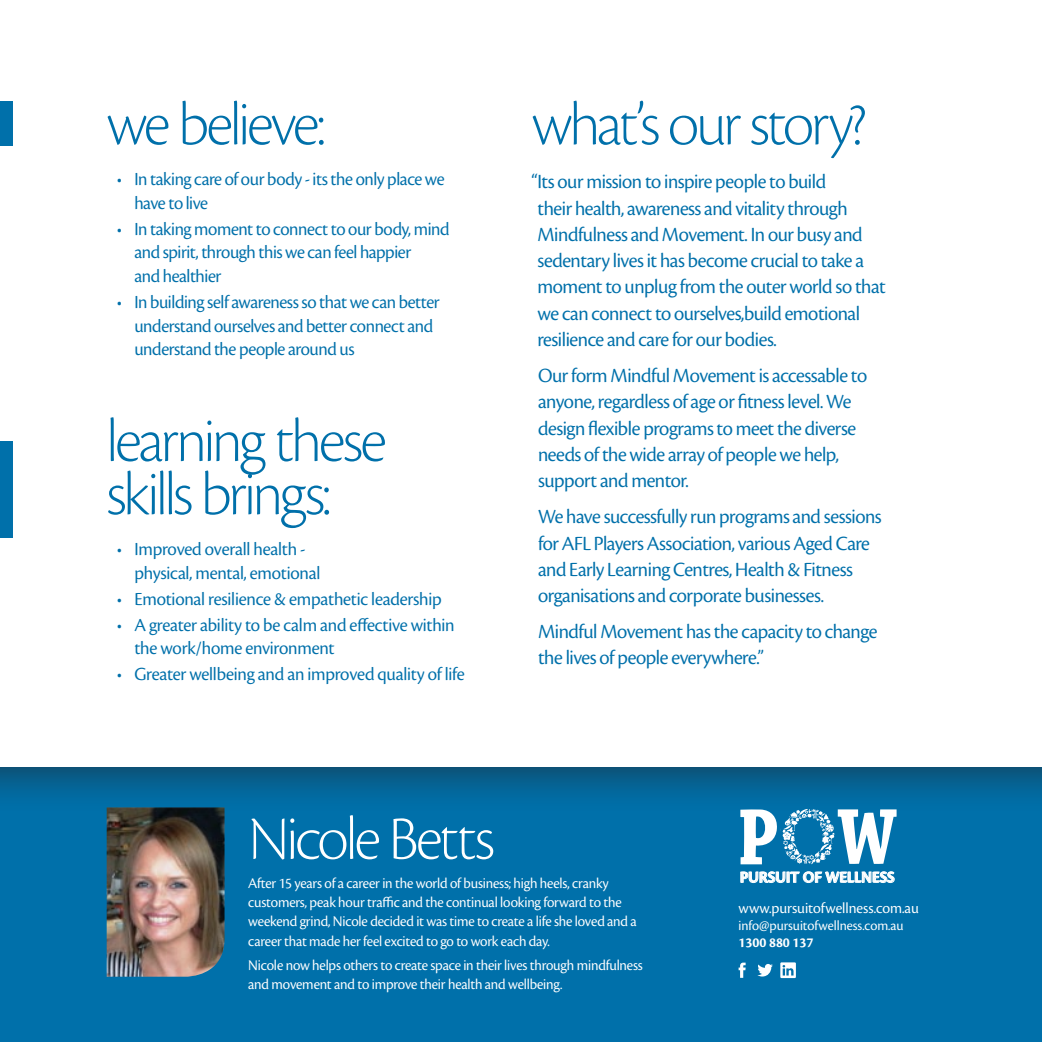
<style>
.page{position:relative;width:1042px;height:1042px;background:#fff}
.page>*{position:absolute;margin:0;border:0;box-sizing:border-box;transform-origin:0 0}
.t1{font:63.88px/53.2px "Cronos Pro Lt Disp";letter-spacing:-.045em;color:#0070aa}
.t2{font:63.88px "Cronos Pro Lt Disp";letter-spacing:-.04em;color:#fff}
.Program_Bodytext{font:21px/26.2px "Cronos Pro Disp";letter-spacing:-.02em;color:#0070aa}
.BULLETS{font:19.25px/23.6px "Cronos Pro Disp";letter-spacing:-.015em;color:#0070aa}
.t3{font:700 16.28px "Cronos Pro";letter-spacing:-.015em;color:#fff}
.t4{font:15.75px "Cronos Pro Disp";color:#fff}
.Bodytext{font:15.4px/19.2px "Cronos Pro Disp";letter-spacing:-.01em;color:#fff}
.t5{font:14.35px/17.3px "Cronos Pro Disp";color:#fff}
.s1{font-family:"Cronos Pro Bold Disp"}
</style>
<div class="page">
<div style="left:0;top:766px;width:1042px;height:276px;background:#0070aa"></div>
<div style="left:0;top:0;width:1042px;height:812px;background:#231f20;opacity:.75"></div>
<div style="left:0;top:0;width:1042px;height:766px;background:#fff"></div>
<img style="left:107px;top:807px;width:117px;height:169px">
<svg style="left:740px;top:809px;width:156px;height:75px"></svg>
<svg style="left:780px;top:962px;width:16px;height:16px"></svg>
<svg style="left:757px;top:964px;width:16px;height:12px"></svg>
<svg style="left:738px;top:962px;width:7px;height:16px"></svg>
<div style="left:0;top:101px;width:12px;height:44px;background:#0070aa"></div>
<div style="left:0;top:441px;width:12px;height:97px;background:#0070aa"></div>
<p class="t1" style="left:106px;top:97px;width:220px">we believe:</p>
<p class="t1" style="left:531px;top:97px;width:336px">what’s our story?</p>
<p class="BULLETS" style="left:134px;top:167px;width:312px;text-indent:-18px">• In taking care of our body - its the only place we have to live</p>
<p class="BULLETS" style="left:134px;top:217px;width:317px;text-indent:-18px">• In taking moment to connect to our body, mind and spirit, through this we can feel happier<br>and healthier</p>
<p class="BULLETS" style="left:134px;top:290px;width:307px;text-indent:-18px">• In building self awareness so that we can better understand ourselves and better connect and understand the people around us</p>
<p class="Program_Bodytext" style="left:531px;top:169px;width:356px">“Its our mission to inspire people to build<br>their health, awareness and vitality through Mindfulness and Movement. In our busy and sedentary lives it has become crucial to take a moment to unplug from the outer world so that we can connect to ourselves,build emotional resilience and care for our bodies.</p>
<p class="Program_Bodytext" style="left:538px;top:362px;width:330px">Our form Mindful Movement is accessable to anyone, regardless of age or fitness level. We design flexible programs to meet the diverse needs of the wide array of people we help, support and mentor.</p>
<p class="Program_Bodytext" style="left:538px;top:503px;width:345px">We have successfully run programs and sessions for AFL Players Association, various Aged Care and Early Learning Centres, Health &amp; Fitness organisations and corporate businesses.</p>
<p class="Program_Bodytext" style="left:538px;top:618px;width:341px">Mindful Movement has the capacity to change the lives of people everywhere.”</p>
<p class="t1" style="left:106px;top:414px;width:282px">learning these skills brings:</p>
<p class="BULLETS" style="left:134px;top:537px;width:187px;text-indent:-18px">• Improved overall health - physical, mental, emotional</p>
<p class="BULLETS" style="left:117px;top:587px;width:326px">• Emotional resilience &amp; empathetic leadership</p>
<p class="BULLETS" style="left:134px;top:613px;width:322px;text-indent:-18px">• A greater ability to be calm and effective within the work/home environment</p>
<p class="BULLETS" style="left:117px;top:662px;width:349px">• Greater wellbeing and an improved quality of life</p>
<p class="t2" style="left:248px;top:802px;width:248px">Nicole Betts</p>
<p class="Bodytext" style="left:248px;top:873px;width:390px">After 15 years of a career in the world of business; high heels, cranky customers, peak hour traffic and the continual looking forward to the weekend grind, Nicole decided it was time to create a life she loved and a career that made her feel excited to go to work each day.</p>
<p class="Bodytext" style="left:248px;top:955px;width:396px">Nicole now helps others to create space in their lives through mindfulness and movement and to improve their health and wellbeing.</p>
<p class="t3" style="left:740px;top:868px;width:156px">PURSUIT OF WELLNESS</p>
<p class="t4" style="left:738px;top:899px;width:182px">www.pursuitofwellness.com.au</p>
<p class="t5" style="left:738px;top:917px;width:166px">info@pursuitofwellness.com.au<br><span class="s1">1300 880 137</span></p>
</div>
